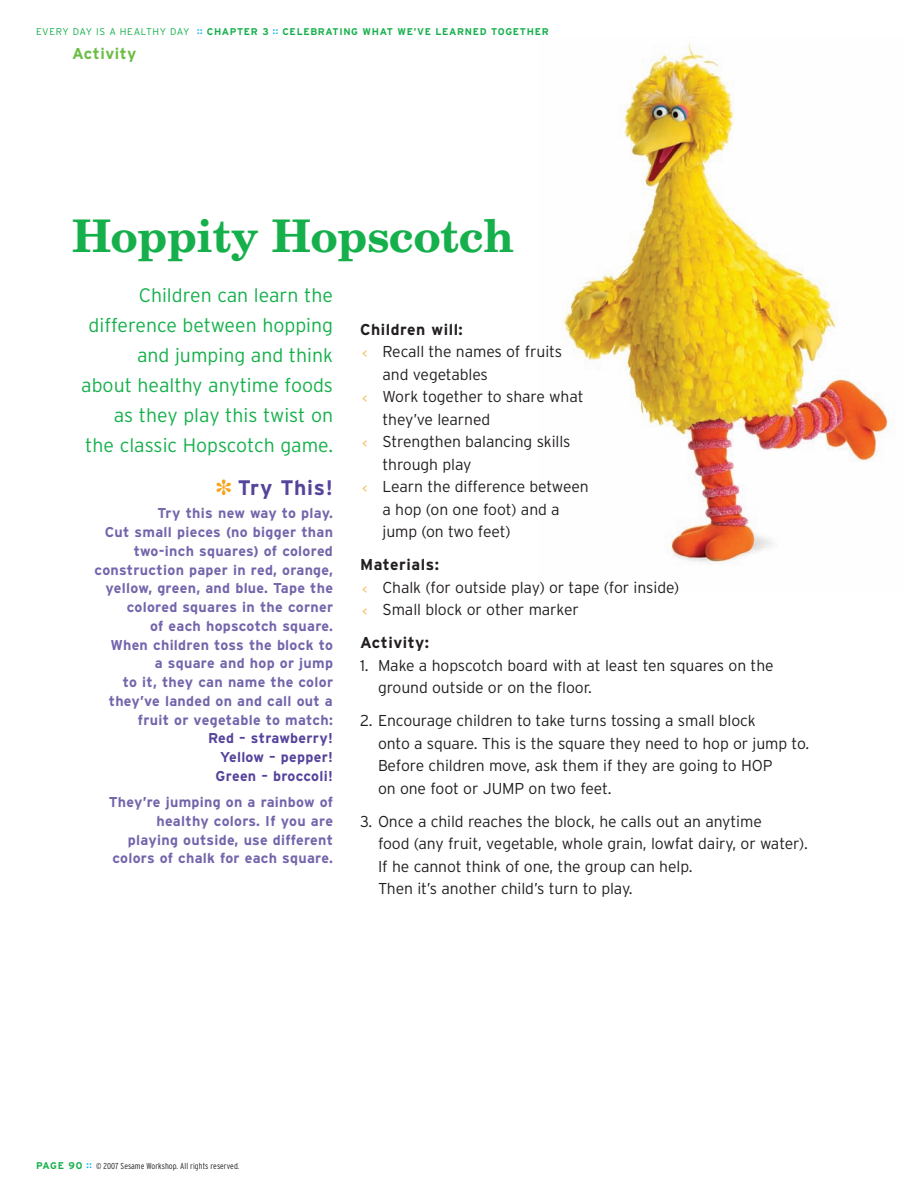
<style>
.page{position:relative;width:918px;height:1188px;background:#fff}
.page>*{position:absolute;margin:0;border:0;box-sizing:border-box;transform-origin:0 0}
.t1{font:700 45px "New Century Schlbk";letter-spacing:-.01em;color:#15b04b}
.t2{font:700 21px "Interstate";letter-spacing:.035em;color:#56439b}
.t3{font:300 19.5px/30px "Interstate";color:#15b04b;text-align:right}
.t4{font:300 15.75px/22.5px "Interstate";letter-spacing:-.005em;color:#231f20}
.t5{font:700 15.75px "Interstate";letter-spacing:.035em;color:#231f20}
.t6{font:700 15.75px "Interstate";letter-spacing:.035em;color:#6cbd45}
.t7{font:700 14.25px/18.8px "Interstate";letter-spacing:.02em;color:#7465ac;text-align:right}
.t8{font:700 14.25px/18.8px "Interstate";letter-spacing:.02em;color:#56439b;text-align:right}
.t9{font:700 9.75px "Interstate";letter-spacing:.07em;color:#15b04b}
.t10{font:300 condensed 8.7px "Interstate";letter-spacing:.005em;color:#231f20}
.s1{font-weight:300}
.s2{font-size:9px;color:#00b1ef}
.s3{font-family:"New Century Schlbk";font-size:36px;color:#f9a31b}
.s4{font-family:"Courier";font-weight:400;font-size:15.3px;color:#f9a31b}
.s5{font-weight:700}
.s6{font-weight:700;font-stretch:normal;font-size:9.75px;color:#15b04b}
.s7{font-weight:700;font-stretch:normal;font-size:9px;color:#00b1ef}
</style>
<div class="page">
<img style="left:563px;top:43px;width:326px;height:522px">
<p class="t9" style="left:36px;top:26px;width:514px"><span class="s1">EVERY DAY IS A HEALTHY DAY</span> <span class="s2">::</span> CHAPTER 3 <span class="s2">::</span> CELEBRATING WHAT WE’VE LEARNED TOGETHER</p>
<p class="t6" style="left:72px;top:45px;width:66px">Activity</p>
<h1 class="t1" style="left:72px;top:220px;width:444px">Hoppity Hopscotch</h1>
<p class="t3" style="left:81px;top:280px;width:253px">Children can learn the difference between hopping and jumping and think<br>about healthy anytime foods as they play this twist on the classic Hopscotch game.</p>
<h2 class="t2" style="left:215px;top:476px;width:120px"><span class="s3">*</span> Try This!</h2>
<p class="t7" style="left:95px;top:504px;width:240px">Try this new way to play.<br>Cut small pieces (no bigger than two-inch squares) of colored construction paper in red, orange, yellow, green, and blue. Tape the colored squares in the corner<br>of each hopscotch square.<br>When children toss the block to<br>a square and hop or jump<br>to it, they can name the color they’ve landed on and call out a fruit or vegetable to match:</p>
<p class="t8" style="left:208px;top:729px;width:126px">Red – strawberry!<br>Yellow – pepper!<br>Green – broccoli!</p>
<p class="t7" style="left:109px;top:793px;width:226px">They’re jumping on a rainbow of healthy colors. If you are playing outside, use different colors of chalk for each square.</p>
<p class="t5" style="left:360px;top:320px;width:104px">Children will:</p>
<p class="t4" style="left:360px;top:340px;width:204px"><span class="s4">‹</span> Recall the names of fruits</p>
<p class="t4" style="left:382px;top:363px;width:107px">and vegetables</p>
<p class="t4" style="left:360px;top:385px;width:225px"><span class="s4">‹</span> Work together to share what</p>
<p class="t4" style="left:382px;top:408px;width:109px">they’ve learned</p>
<p class="t4" style="left:360px;top:430px;width:212px"><span class="s4">‹</span> Strengthen balancing skills</p>
<p class="t4" style="left:382px;top:453px;width:91px">through play</p>
<p class="t4" style="left:360px;top:475px;width:230px"><span class="s4">‹</span> Learn the difference between</p>
<p class="t4" style="left:382px;top:498px;width:179px">a hop (on one foot) and a</p>
<p class="t4" style="left:382px;top:520px;width:130px">jump (on two feet)</p>
<p class="t4" style="left:360px;top:553px;width:321px"><span class="s5">Materials:<br></span><span class="s4">‹</span> Chalk (for outside play) or tape (for inside) <span class="s4">‹</span> Small block or other marker</p>
<p class="t5" style="left:360px;top:633px;width:71px">Activity:</p>
<p class="t4" style="left:378px;top:654px;width:397px;text-indent:-18px">1. Make a hopscotch board with at least ten squares on the ground outside or on the floor.</p>
<p class="t4" style="left:378px;top:709px;width:433px;text-indent:-18px">2. Encourage children to take turns tossing a small block<br>onto a square. This is the square they need to hop or jump to.<br>Before children move, ask them if they are going to HOP<br>on one foot or JUMP on two feet.</p>
<p class="t4" style="left:378px;top:810px;width:432px;text-indent:-18px">3. Once a child reaches the block, he calls out an anytime<br>food (any fruit, vegetable, whole grain, lowfat dairy, or water).<br>If he cannot think of one, the group can help.<br>Then it’s another child’s turn to play.</p>
<p class="t10" style="left:36px;top:1161px;width:205px"><span class="s6">PAGE 90</span> <span class="s7">::</span> © 2007 Sesame Workshop. All rights reserved.</p>
</div>
